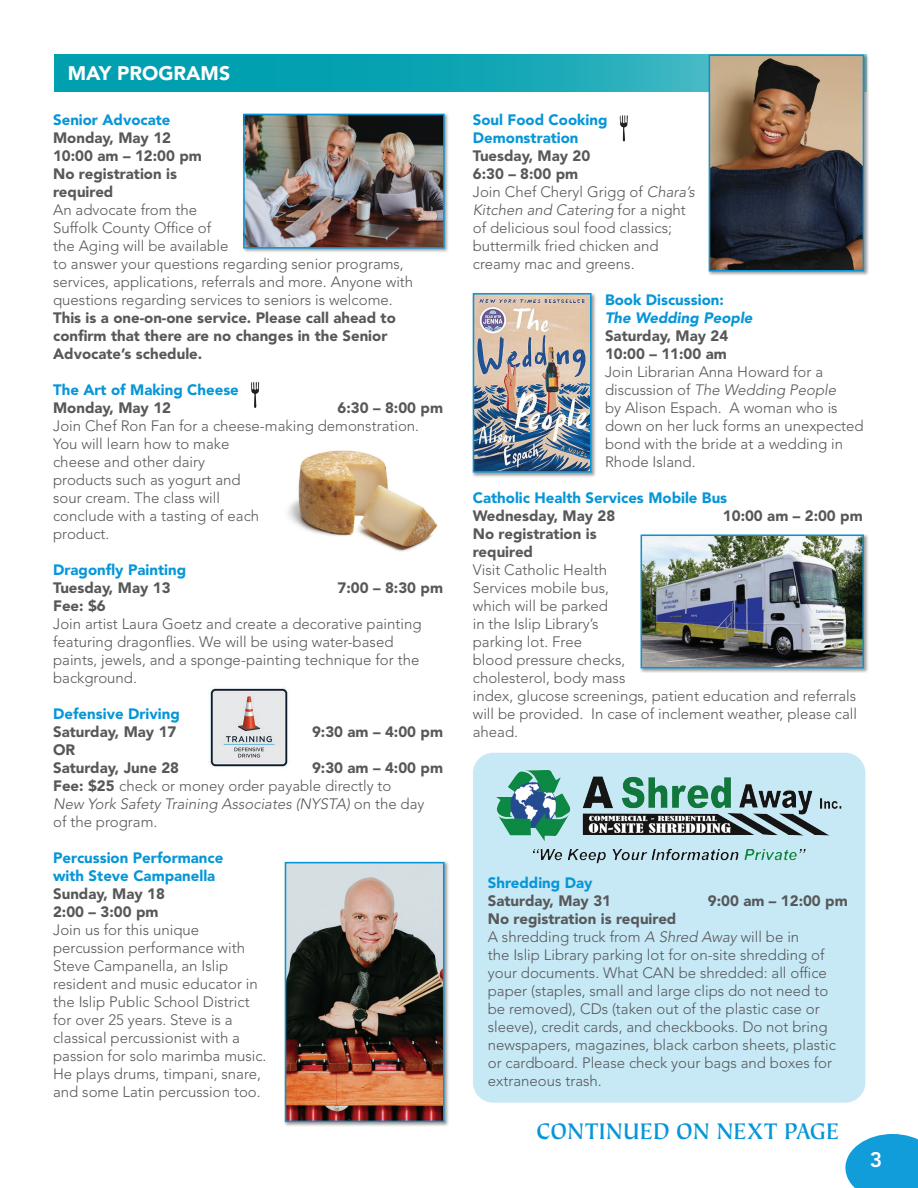
<style>
.page{position:relative;width:918px;height:1188px;background:#fff}
.page>*{position:absolute;margin:0;border:0;box-sizing:border-box;transform-origin:0 0}
.t1{font:700 25.35px "Tiepolo Std";color:#0696d7;scale:.91 1}
.t2{font:800 21px "Avenir LT Std";color:#fff}
.t3{font:900 19.5px "Avenir LT Std";color:#fff}
.t4{font:300 15px/18px "Avenir LT Std";color:#57585a}
.t5{font:900 15px/18px "Avenir LT Std";color:#57585a}
.t6{font:900 15px/18px "Avenir LT Std";color:#0696d7}
.t7{font:italic 900 15px "Avenir LT Std";color:#0696d7}
.s1{font-weight:900}
.s2{font-style:italic}
</style>
<div class="page">
<div style="left:473px;top:753px;width:392px;height:350px;background:#c7e9f6;border-radius:20px"></div>
<svg style="left:845px;top:1134px;width:73px;height:54px;background:#2da8dd"></svg>
<svg style="left:54px;top:55px;width:654px;height:37px;background:#0fa5b4"></svg>
<div style="left:242px;top:113px;width:207px;height:140px;background:#231f20;opacity:.45"></div>
<img style="left:246px;top:117px;width:196px;height:129px">
<div style="left:243px;top:114px;width:202px;height:135px;border:2px solid #0696d7"></div>
<div style="left:472px;top:292px;width:124px;height:185px;background:#231f20;opacity:.45"></div>
<img style="left:476px;top:296px;width:113px;height:174px">
<div style="left:473px;top:293px;width:119px;height:180px;border:2px solid #0696d7"></div>
<div style="left:640px;top:534px;width:229px;height:139px;background:#231f20;opacity:.45"></div>
<img style="left:644px;top:538px;width:217px;height:127px">
<div style="left:641px;top:535px;width:223px;height:133px;border:2px solid #0696d7"></div>
<div style="left:284px;top:861px;width:165px;height:266px;background:#231f20;opacity:.45"></div>
<img style="left:288px;top:865px;width:153px;height:254px">
<div style="left:285px;top:862px;width:159px;height:260px;border:2px solid #0696d7"></div>
<div style="left:708px;top:54px;width:161px;height:222px;background:#231f20;opacity:.45"></div>
<img style="left:712px;top:58px;width:149px;height:211px">
<div style="left:709px;top:55px;width:155px;height:217px;border:2px solid #0696d7"></div>
<img style="left:496px;top:770px;width:346px;height:94px">
<img style="left:251px;top:382px;width:8px;height:26px">
<img style="left:620px;top:115px;width:8px;height:26px">
<img style="left:288px;top:450px;width:150px;height:102px">
<img style="left:210px;top:688px;width:78px;height:79px">
<h3 class="t3" style="left:68px;top:62px;width:164px">MAY PROGRAMS</h3>
<p class="t6" style="left:53px;top:111px;width:119px">Senior Advocate</p>
<p class="t5" style="left:53px;top:129px;width:150px">Monday, May 12<br>10:00 am – 12:00 pm<br>No registration is required</p>
<p class="t4" style="left:53px;top:201px;width:362px">An advocate from the<br>Suffolk County Office of<br>the Aging will be available<br>to answer your questions regarding senior programs, services, applications, referrals and more. Anyone with questions regarding services to seniors is welcome.</p>
<p class="t5" style="left:53px;top:309px;width:344px">This is a one-on-one service. Please call ahead to confirm that there are no changes in the Senior<br>Advocate’s schedule.</p>
<p class="t6" style="left:53px;top:381px;width:187px">The Art of Making Cheese</p>
<p class="t5" style="left:53px;top:399px;width:120px">Monday, May 12</p>
<p class="t5" style="left:338px;top:399px;width:107px">6:30 – 8:00 pm</p>
<p class="t4" style="left:53px;top:417px;width:368px">Join Chef Ron Fan for a cheese-making demonstration.<br>You will learn how to make<br>cheese and other dairy<br>products such as yogurt and<br>sour cream. The class will<br>conclude with a tasting of each<br>product.</p>
<p class="t6" style="left:53px;top:561px;width:135px">Dragonfly Painting</p>
<p class="t5" style="left:53px;top:579px;width:119px">Tuesday, May 13</p>
<p class="t5" style="left:338px;top:579px;width:107px">7:00 – 8:30 pm</p>
<p class="t5" style="left:53px;top:597px;width:54px">Fee: $6</p>
<p class="t4" style="left:53px;top:615px;width:370px">Join artist Laura Goetz and create a decorative painting featuring dragonflies. We will be using water-based paints, jewels, and a sponge-painting technique for the background.</p>
<p class="t6" style="left:53px;top:705px;width:128px">Defensive Driving</p>
<p class="t5" style="left:53px;top:723px;width:125px">Saturday, May 17</p>
<p class="t5" style="left:312px;top:723px;width:133px">9:30 am – 4:00 pm</p>
<p class="t5" style="left:53px;top:741px;width:128px">OR<br>Saturday, June 28</p>
<p class="t4" style="left:53px;top:759px;width:392px;text-indent:259px"><span class="s1">9:30 am – 4:00 pm Fee: $25</span> check or money order payable directly to<br><span class="s2">New York Safety Training Associates (NYSTA)</span> on the day<br>of the program.</p>
<p class="t6" style="left:53px;top:849px;width:172px">Percussion Performance with Steve Campanella</p>
<p class="t5" style="left:53px;top:885px;width:113px">Sunday, May 18<br>2:00 – 3:00 pm</p>
<p class="t4" style="left:53px;top:921px;width:215px">Join us for this unique percussion performance with<br>Steve Campanella, an Islip resident and music educator in the Islip Public School District for over 25 years. Steve is a classical percussionist with a passion for solo marimba music.<br>He plays drums, timpani, snare, and some Latin percussion too.</p>
<p class="t6" style="left:473px;top:111px;width:136px">Soul Food Cooking<br>Demonstration</p>
<p class="t4" style="left:473px;top:147px;width:224px"><span class="s1">Tuesday, May 20<br>6:30 – 8:00 pm<br></span>Join Chef Cheryl Grigg of <span class="s2">Chara’s<br>Kitchen and Catering</span> for a night of delicious soul food classics; buttermilk fried chicken and creamy mac and greens.</p>
<p class="t6" style="left:605px;top:291px;width:120px">Book Discussion:</p>
<p class="t7" style="left:605px;top:309px;width:149px">The Wedding People</p>
<p class="t5" style="left:605px;top:327px;width:125px">Saturday, May 24<br>10:00 – 11:00 am</p>
<p class="t4" style="left:605px;top:363px;width:260px">Join Librarian Anna Howard for a discussion of <span class="s2">The Wedding People<br></span>by Alison Espach. A woman who is down on her luck forms an unexpected bond with the bride at a wedding in<br>Rhode Island.</p>
<p class="t6" style="left:473px;top:489px;width:256px">Catholic Health Services Mobile Bus</p>
<p class="t5" style="left:473px;top:507px;width:144px">Wednesday, May 28</p>
<p class="t5" style="left:723px;top:507px;width:141px">10:00 am – 2:00 pm</p>
<p class="t5" style="left:473px;top:525px;width:125px">No registration is required</p>
<p class="t4" style="left:473px;top:561px;width:386px">Visit Catholic Health<br>Services mobile bus,<br>which will be parked<br>in the Islip Library’s<br>parking lot. Free<br>blood pressure checks,<br>cholesterol, body mass<br>index, glucose screenings, patient education and referrals will be provided. In case of inclement weather, please call ahead.</p>
<p class="t6" style="left:488px;top:874px;width:106px">Shredding Day</p>
<p class="t5" style="left:488px;top:892px;width:125px">Saturday, May 31</p>
<p class="t5" style="left:708px;top:892px;width:141px">9:00 am – 12:00 pm</p>
<p class="t4" style="left:488px;top:910px;width:350px"><span class="s1">No registration is required<br></span>A shredding truck from <span class="s2">A Shred Away</span> will be in<br>the Islip Library parking lot for on-site shredding of your documents. What CAN be shredded: all office paper (staples, small and large clips do not need to be removed), CDs (taken out of the plastic case or sleeve), credit cards, and checkbooks. Do not bring newspapers, magazines, black carbon sheets, plastic or cardboard. Please check your bags and boxes for extraneous trash.</p>
<h1 class="t1" style="left:537px;top:1117px;width:334px">CONTINUED ON NEXT PAGE</h1>
<h2 class="t2" style="left:870px;top:1147px;width:14px">3</h2>
</div>
